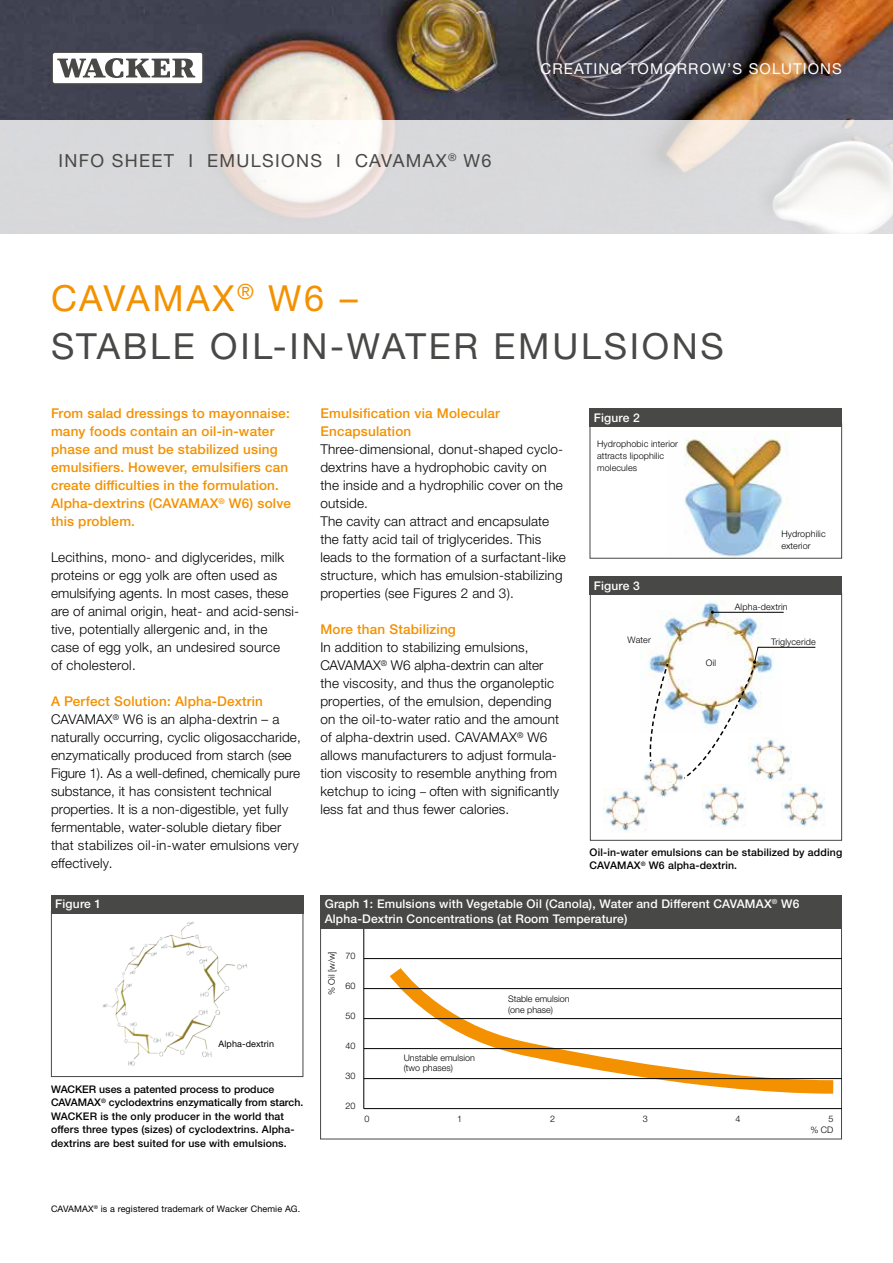
<style>
.page{position:relative;width:893px;height:1263px;background:#fff}
.page>*{position:absolute;margin:0;border:0;box-sizing:border-box;transform-origin:0 0}
.t1{font:36px/48px "Helvetica Panfor Wacker";letter-spacing:.075em;color:#484847}
.t2{font:18px "Helvetica Panfor Wacker";letter-spacing:.075em;color:#484847}
.t3{font:15px "Helvetica Panfor Wacker";letter-spacing:.075em;color:#fff}
.t4{font:13.5px/18px "Neue Helveticafor WACKER 45";letter-spacing:.015em;color:#000}
.t5{font:500 13.5px/18px "Helvetica Panfor Wacker";letter-spacing:.015em;color:#f39100}
.t6{font:500 12px/15px "Helvetica Panfor Wacker";letter-spacing:.015em;color:#fff}
.t7{font:500 10.5px/13.5px "Helvetica Panfor Wacker";letter-spacing:.015em;color:#000}
.t8{font:9px/12px "Neue Helveticafor WACKER 45";letter-spacing:.015em;color:#000}
.t9{font:9px "Helvetica Panfor Wacker";letter-spacing:.015em;color:#000}
.s1{color:#f39100}
.s2{font-size:12px}
</style>
<div class="page">
<img style="left:0;top:0;width:893px;height:120px">
<img style="left:90px;top:913px;width:167px;height:153px">
<div style="left:51px;top:911px;width:252px;height:166px;border:1px solid #484847"></div>
<img style="left:664px;top:601px;width:117px;height:45px">
<div style="left:590px;top:593px;width:252px;height:248px;border:1px solid #484847"></div>
<img style="left:604px;top:788px;width:41px;height:44px">
<img style="left:703px;top:785px;width:43px;height:42px">
<img style="left:781px;top:785px;width:44px;height:42px">
<img style="left:684px;top:432px;width:104px;height:125px">
<div style="left:590px;top:423px;width:252px;height:136px;border:1px solid #484847"></div>
<div style="left:590px;top:409px;width:252px;height:18px;background:#484847"></div>
<div style="left:590px;top:577px;width:252px;height:18px;background:#484847"></div>
<hr style="left:712px;top:612px;width:72px;height:1px;background:#000">
<svg style="left:646px;top:646px;width:170px;height:139px"></svg>
<img style="left:642px;top:757px;width:42px;height:40px">
<div style="left:51px;top:895px;width:252px;height:18px;background:#484847"></div>
<svg style="left:382px;top:959px;width:460px;height:141px"></svg>
<hr style="left:364px;top:958px;width:478px;height:1px;background:#000">
<hr style="left:364px;top:988px;width:478px;height:1px;background:#000">
<hr style="left:364px;top:1018px;width:478px;height:1px;background:#000">
<hr style="left:364px;top:1048px;width:478px;height:1px;background:#000">
<hr style="left:364px;top:1078px;width:478px;height:1px;background:#000">
<hr style="left:364px;top:1108px;width:478px;height:1px;background:#000">
<hr style="left:363px;top:922px;width:1px;height:187px;background:#000">
<div style="left:320px;top:895px;width:522px;height:33px;background:#484847"></div>
<svg style="left:51px;top:51px;width:153px;height:34px"></svg>
<div style="left:53px;top:53px;width:149px;height:30px;background:#fff;border-radius:2px"></div>
<svg style="left:57px;top:58px;width:138px;height:20px"></svg>
<svg style="left:0;top:120px;width:893px;height:114px;fill:#d9d9dc"></svg>
<h2 class="t2" style="left:58px;top:149px;width:435px">INFO SHEET I EMULSIONS I CAVAMAX<sup>®</sup> W6</h2>
<p class="t3" style="left:540px;top:59px;width:303px">CREATING TOMORROW’S SOLUTIONS</p>
<h1 class="t1" style="left:51px;top:274px;width:674px"><span class="s1">CAVAMAX</span><sup>®</sup> <span class="s1">W6 –<br></span>STABLE OIL-IN-WATER EMULSIONS</h1>
<p class="t5" style="left:51px;top:404px;width:242px">From salad dressings to mayonnaise: many foods contain an oil-in-water phase and must be stabilized using emulsifiers. However, emulsifiers can create difficulties in the formulation.<br>Alpha-dextrins (CAVAMAX<sup>®</sup> W6) solve this problem.</p>
<p class="t4" style="left:51px;top:548px;width:250px">Lecithins, mono- and diglycerides, milk proteins or egg yolk are often used as emulsifying agents. In most cases, these are of animal origin, heat- and acid-sensi&shy;tive, potentially allergenic and, in the<br>case of egg yolk, an undesired source<br>of cholesterol.</p>
<p class="t5" style="left:51px;top:692px;width:213px">A Perfect Solution: Alpha-Dextrin</p>
<p class="t4" style="left:51px;top:710px;width:251px">CAVAMAX<sup>®</sup> W6 is an alpha-dextrin – a naturally occurring, cyclic oligosaccharide, enzymatically produced from starch (see Figure 1). As a well-defined, chemically pure substance, it has consistent technical properties. It is a non-digestible, yet fully fermentable, water-soluble dietary fiber that stabilizes oil-in-water emulsions very effectively.</p>
<p class="t6" style="left:55px;top:897px;width:48px">Figure 1</p>
<p class="t9" style="left:218px;top:1038px;width:57px">Alpha-dextrin</p>
<p class="t7" style="left:51px;top:1082px;width:254px">WACKER uses a patented process to produce CAVAMAX<sup>®</sup> cyclodextrins enzymatically from starch.<br>WACKER is the only producer in the world that offers three types (sizes) of cyclodextrins. Alpha&shy;dextrins are best suited for use with emulsions.</p>
<p class="t5" style="left:320px;top:404px;width:181px">Emulsification via Molecular<br>Encapsulation</p>
<p class="t4" style="left:320px;top:440px;width:247px">Three-dimensional, donut-shaped cyclo&shy;dextrins have a hydrophobic cavity on the inside and a hydrophilic cover on the outside.<br>The cavity can attract and encapsulate the fatty acid tail of triglycerides. This leads to the formation of a surfactant-like structure, which has emulsion-stabilizing properties (see Figures 2 and 3).</p>
<p class="t5" style="left:320px;top:620px;width:137px">More than Stabilizing</p>
<p class="t4" style="left:320px;top:638px;width:240px">In addition to stabilizing emulsions, CAVAMAX<sup>®</sup> W6 alpha-dextrin can alter the viscosity, and thus the organoleptic properties, of the emulsion, depending on the oil-to-water ratio and the amount of alpha-dextrin used. CAVAMAX<sup>®</sup> W6 allows manufacturers to adjust formula&shy;tion viscosity to resemble anything from ketchup to icing <span class="s2">–</span> often with significantly less fat and thus fewer calories.</p>
<p class="t6" style="left:594px;top:410px;width:48px">Figure 2</p>
<p class="t8" style="left:597px;top:438px;width:83px">Hydrophobic interior attracts lipophilic molecules</p>
<p class="t6" style="left:594px;top:578px;width:48px">Figure 3</p>
<p class="t8" style="left:628px;top:634px;width:25px">Water</p>
<p class="t8" style="left:781px;top:528px;width:46px">Hydrophilic exterior</p>
<p class="t8" style="left:706px;top:657px;width:12px">Oil</p>
<p class="t8" style="left:735px;top:600px;width:55px">Alpha-dextrin</p>
<p class="t8" style="left:771px;top:635px;width:46px">Triglyceride</p>
<p class="t7" style="left:590px;top:845px;width:254px">Oil-in-water emulsions can be stabilized by adding<br>CAVAMAX<sup>®</sup> W6 alpha-dextrin.</p>
<p class="t6" style="left:325px;top:897px;width:476px">Graph 1: Emulsions with Vegetable Oil (Canola), Water and Different CAVAMAX<sup>®</sup> W6<br>Alpha-Dextrin Concentrations (at Room Temperature)</p>
<p class="t8" style="left:326px;top:995px;width:45px;rotate:-90deg">% Oil [w/w]</p>
<p class="t8" style="left:345px;top:950px;width:12px">70</p>
<p class="t8" style="left:345px;top:980px;width:12px">60</p>
<p class="t8" style="left:345px;top:1010px;width:12px">50</p>
<p class="t8" style="left:345px;top:1040px;width:12px">40</p>
<p class="t8" style="left:345px;top:1070px;width:12px">30</p>
<p class="t8" style="left:345px;top:1100px;width:12px">20</p>
<p class="t8" style="left:404px;top:1052px;width:73px;line-height:10.8px">Unstable emulsion (two phases)</p>
<p class="t8" style="left:508px;top:993px;width:63px;line-height:10.8px">Stable emulsion (one phase)</p>
<p class="t8" style="left:364px;top:1112px;width:7px">0</p>
<p class="t8" style="left:457px;top:1112px;width:7px">1</p>
<p class="t8" style="left:550px;top:1112px;width:7px">2</p>
<p class="t8" style="left:643px;top:1112px;width:7px">3</p>
<p class="t8" style="left:736px;top:1112px;width:7px">4</p>
<p class="t8" style="left:810px;top:1113px;width:25px;line-height:10.9px;text-align:right">5<br>% CD</p>
<p class="t9" style="left:51px;top:1203px;width:251px">CAVAMAX<sup>®</sup> is a registered trademark of Wacker Chemie AG.</p>
</div>
